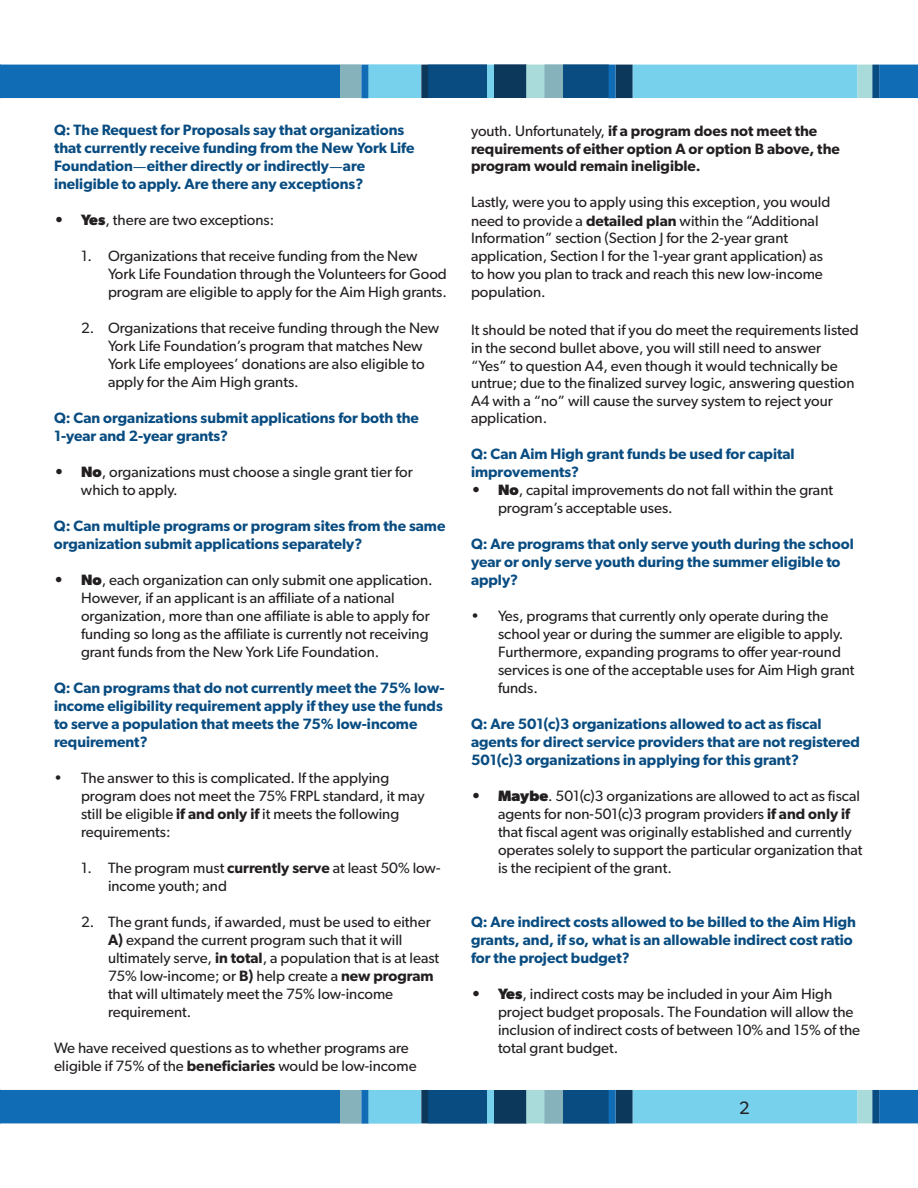
<style>
.page{position:relative;width:918px;height:1188px;background:#fff}
.page>*{position:absolute;margin:0;border:0;box-sizing:border-box;transform-origin:0 0}
.t1{font:18px "Gibson";color:#231f20}
.t2{font:15px/18px "Gibson";color:#231f20}
.t3{font:600 15px/18px "Gibson";color:#084c81}
.t4{font:600 15px/17.7px "Gibson";color:#231f20}
.s1{font-family:"Minion Pro";font-weight:700}
.s2{font-weight:700}
.s3{font-weight:600}
.s4{font-weight:400}
</style>
<div class="page">
<svg style="left:0;top:64px;width:918px;height:35px;background:#4290bf"></svg>
<svg style="left:0;top:1089px;width:918px;height:35px;background:#4290bf"></svg>
<p class="t3" style="left:54px;top:121px;width:362px">Q: The Request for Proposals say that organizations that currently receive funding from the New York Life Foundation<span class="s1">—</span>either directly or indirectly<span class="s1">—</span>are ineligible to apply. Are there any exceptions?</p>
<p class="t2" style="left:54px;top:211px;width:222px"><span class="s2">• Yes</span>, there are two exceptions:</p>
<p class="t2" style="left:108px;top:247px;width:341px;text-indent:-27px">1. Organizations that receive funding from the New<br>York Life Foundation through the Volunteers for Good program are eligible to apply for the Aim High grants.</p>
<p class="t2" style="left:108px;top:319px;width:333px;text-indent:-27px">2. Organizations that receive funding through the New York Life Foundation’s program that matches New York Life employees’ donations are also eligible to apply for the Aim High grants.</p>
<p class="t3" style="left:54px;top:409px;width:367px">Q: Can organizations submit applications for both the<br>1-year and 2-year grants?</p>
<p class="t2" style="left:81px;top:463px;width:333px;text-indent:-27px"><span class="s2">• No</span>, organizations must choose a single grant tier for which to apply.</p>
<p class="t3" style="left:54px;top:517px;width:393px">Q: Can multiple programs or program sites from the same organization submit applications separately?</p>
<p class="t2" style="left:81px;top:571px;width:353px;text-indent:-27px"><span class="s2">• No</span>, each organization can only submit one application.<br>However, if an applicant is an affiliate of a national organization, more than one affiliate is able to apply for funding so long as the affiliate is currently not receiving grant funds from the New York Life Foundation.</p>
<p class="t3" style="left:54px;top:679px;width:392px">Q: Can programs that do not currently meet the 75% low&shy;income eligibility requirement apply if they use the funds to serve a population that meets the 75% low-income requirement?</p>
<p class="t2" style="left:81px;top:769px;width:345px;text-indent:-27px">• The answer to this is complicated. If the applying program does not meet the 75% FRPL standard, it may still be eligible <span class="s3">if and only if</span> it meets the following requirements:</p>
<p class="t2" style="left:108px;top:859px;width:334px;text-indent:-27px">1. The program must <span class="s3">currently serve</span> at least 50% low&shy;income youth; and</p>
<p class="t2" style="left:108px;top:913px;width:333px;text-indent:-27px">2. The grant funds, if awarded, must be used to either <span class="s3">A)</span> expand the current program such that it will ultimately serve, <span class="s3">in total</span>, a population that is at least 75% low-income; or <span class="s3">B)</span> help create a <span class="s3">new program </span>that will ultimately meet the 75% low-income requirement.</p>
<p class="t2" style="left:54px;top:1039px;width:364px">We have received questions as to whether programs are eligible if 75% of the <span class="s3">beneficiaries</span> would be low-income</p>
<p class="t4" style="left:471px;top:121px;width:370px"><span class="s4">youth. Unfortunately,</span> if a program does not meet the requirements of either option A or option B above, the program would remain ineligible.</p>
<p class="t2" style="left:471px;top:193px;width:361px">Lastly, were you to apply using this exception, you would need to provide a <span class="s3">detailed plan</span> within the “Additional Information” section (Section J for the 2-year grant application, Section I for the 1-year grant application) as to how you plan to track and reach this new low-income population.</p>
<p class="t2" style="left:471px;top:321px;width:389px;line-height:17.5px">It should be noted that if you do meet the requirements listed in the second bullet above, you will still need to answer “Yes” to question A4, even though it would technically be untrue; due to the finalized survey logic, answering question A4 with a “no” will cause the survey system to reject your application.</p>
<p class="t3" style="left:471px;top:445px;width:325px">Q: Can Aim High grant funds be used for capital improvements?</p>
<p class="t2" style="left:498px;top:481px;width:337px;text-indent:-27px"><span class="s2">• No</span>, capital improvements do not fall within the grant program’s acceptable uses.</p>
<p class="t3" style="left:471px;top:535px;width:384px">Q: Are programs that only serve youth during the school year or only serve youth during the summer eligible to apply?</p>
<p class="t2" style="left:498px;top:607px;width:358px;text-indent:-27px">• Yes, programs that currently only operate during the school year or during the summer are eligible to apply.<br>Furthermore, expanding programs to offer year-round services is one of the acceptable uses for Aim High grant funds.</p>
<p class="t3" style="left:471px;top:715px;width:390px">Q: Are 501(c)3 organizations allowed to act as fiscal agents for direct service providers that are not registered<br>501(c)3 organizations in applying for this grant?</p>
<p class="t2" style="left:498px;top:787px;width:366px;text-indent:-27px"><span class="s2">• Maybe</span>. 501(c)3 organizations are allowed to act as fiscal agents for non-501(c)3 program providers <span class="s3">if and only if </span>that fiscal agent was originally established and currently operates solely to support the particular organization that is the recipient of the grant.</p>
<p class="t3" style="left:471px;top:913px;width:387px">Q: Are indirect costs allowed to be billed to the Aim High grants, and, if so, what is an allowable indirect cost ratio for the project budget?</p>
<p class="t2" style="left:498px;top:985px;width:364px;text-indent:-27px"><span class="s2">• Yes</span>, indirect costs may be included in your Aim High project budget proposals. The Foundation will allow the inclusion of indirect costs of between 10% and 15% of the total grant budget.</p>
<p class="t1" style="left:739px;top:1097px;width:12px">2</p>
</div>
